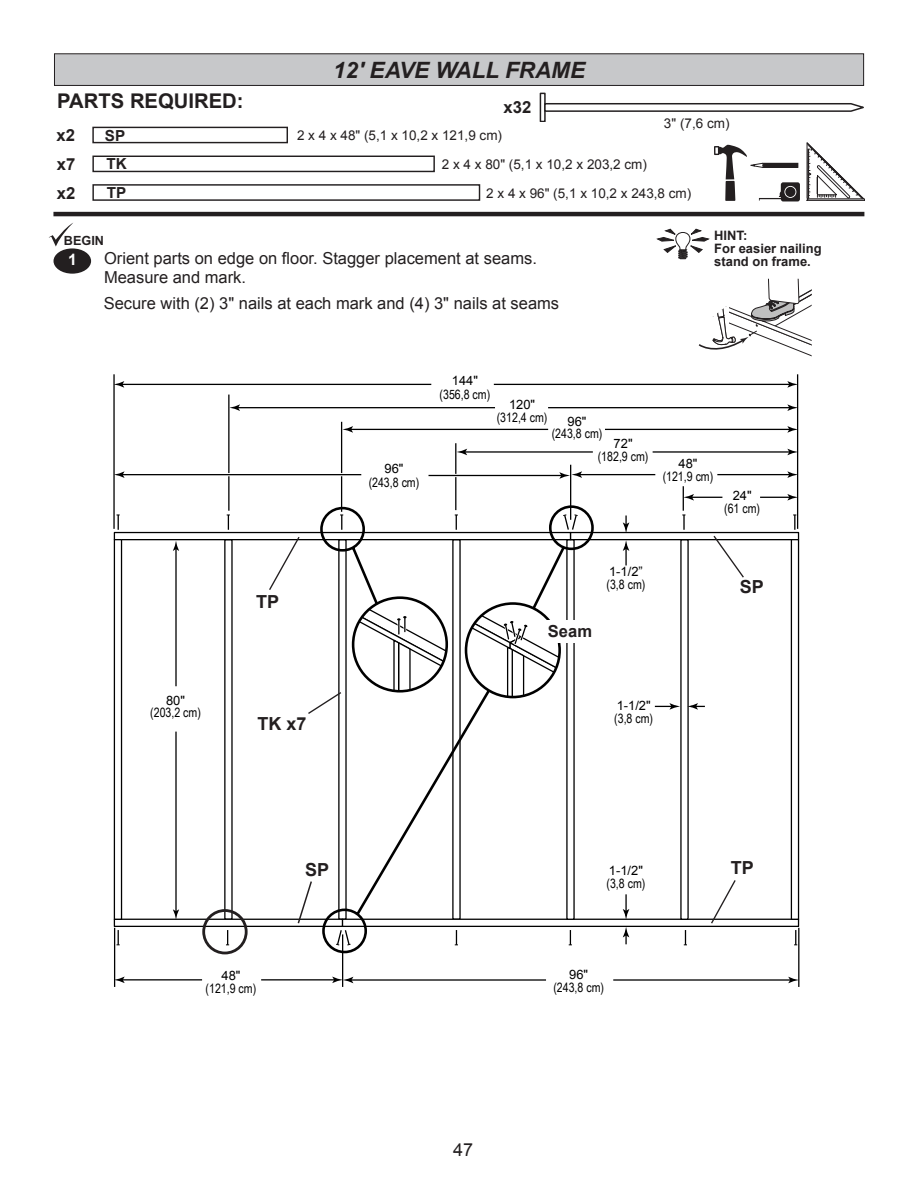
<style>
.page{position:relative;width:918px;height:1188px;background:#fff}
.page>*{position:absolute;margin:0;border:0;box-sizing:border-box;transform-origin:0 0}
.t1{font:italic 700 22.5px "Arial";color:#231f20}
.hhp_fig{font:700 20.25px "Arial";color:#231f20}
.hhp_fig-2{font:700 18px "Arial";color:#231f20}
.t2{font:18px "Arial";color:#231f20}
.hhp_fig-3{font:700 16.65px "Arial";color:#231f20}
.t3{font:16.5px/19.8px "Arial";color:#231f20}
.hhp_fig-4{font:700 16.5px "Arial";color:#231f20}
.t4{font:700 15.75px "Arial";color:#fff}
.hhp_fig-5{font:700 15.15px "Arial";color:#231f20}
.hhp_fig-6{font:13.5px "Arial";color:#231f20}
.t5{font:700 13.05px/13px "Arial";color:#231f20}
.t6{font:12.9px/13.4px "Arial Narrow";color:#000;text-align:center}
.t7{font:700 12.6px "Arial";color:#231f20}
.s1{font-family:"Arial"}
</style>
<div class="page">
<hr style="left:455px;top:443px;width:1px;height:67px;background:#000">
<hr style="left:341px;top:422px;width:1px;height:90px;background:#000">
<hr style="left:228px;top:395px;width:2px;height:116px;background:#000">
<hr style="left:797px;top:374px;width:1px;height:155px;background:#000">
<hr style="left:570px;top:465px;width:1px;height:55px;background:#000">
<hr style="left:113px;top:374px;width:2px;height:155px;background:#000">
<hr style="left:119px;top:384px;width:312px;height:1px;background:#000">
<hr style="left:494px;top:384px;width:296px;height:1px;background:#000">
<svg style="left:114px;top:381px;width:10px;height:7px"></svg>
<svg style="left:787px;top:381px;width:10px;height:7px"></svg>
<hr style="left:548px;top:407px;width:242px;height:1px;background:#000">
<hr style="left:237px;top:407px;width:258px;height:1px;background:#000">
<svg style="left:229px;top:404px;width:11px;height:7px"></svg>
<svg style="left:787px;top:404px;width:10px;height:7px"></svg>
<hr style="left:605px;top:429px;width:185px;height:1px;background:#000">
<hr style="left:350px;top:429px;width:198px;height:1px;background:#000">
<svg style="left:342px;top:426px;width:11px;height:7px"></svg>
<svg style="left:787px;top:426px;width:10px;height:7px"></svg>
<hr style="left:350px;top:979px;width:196px;height:2px;background:#000">
<hr style="left:613px;top:979px;width:178px;height:2px;background:#000">
<svg style="left:788px;top:977px;width:10px;height:6px"></svg>
<hr style="left:121px;top:473px;width:240px;height:3px;background:#fff">
<hr style="left:429px;top:474px;width:133px;height:3px;background:#fff">
<svg style="left:114px;top:471px;width:11px;height:7px"></svg>
<hr style="left:653px;top:451px;width:137px;height:2px;background:#000">
<hr style="left:464px;top:451px;width:129px;height:2px;background:#000">
<svg style="left:457px;top:449px;width:10px;height:6px"></svg>
<svg style="left:787px;top:449px;width:10px;height:6px"></svg>
<hr style="left:717px;top:474px;width:73px;height:1px;background:#000">
<hr style="left:579px;top:474px;width:76px;height:1px;background:#000">
<svg style="left:559px;top:471px;width:23px;height:8px"></svg>
<svg style="left:787px;top:471px;width:10px;height:7px"></svg>
<hr style="left:121px;top:979px;width:81px;height:2px;background:#000">
<hr style="left:261px;top:979px;width:76px;height:2px;background:#000">
<svg style="left:332px;top:977px;width:21px;height:6px"></svg>
<svg style="left:115px;top:977px;width:10px;height:6px"></svg>
<hr style="left:798px;top:928px;width:1px;height:59px;background:#000">
<hr style="left:114px;top:928px;width:1px;height:59px;background:#000">
<hr style="left:342px;top:934px;width:1px;height:53px;background:#000">
<hr style="left:121px;top:474px;width:240px;height:1px;background:#000">
<hr style="left:429px;top:475px;width:133px;height:1px;background:#000">
<div style="left:54px;top:54px;width:810px;height:31px;background:#c7c8ca"></div>
<div style="left:54px;top:53px;width:810px;height:33px;border:1px solid #231f20"></div>
<svg style="left:698px;top:279px;width:114px;height:78px"></svg>
<svg style="left:657px;top:229px;width:52px;height:30px"></svg>
<div style="left:202px;top:909px;width:46px;height:45px;border:3px solid #231f20;border-radius:50%"></div>
<div style="left:92px;top:184px;width:388px;height:17px;border:1px solid #231f20"></div>
<div style="left:92px;top:156px;width:343px;height:16px;border:1px solid #231f20"></div>
<div style="left:92px;top:127px;width:196px;height:16px;border:1px solid #231f20"></div>
<svg style="left:113px;top:486px;width:687px;height:460px"></svg>
<div style="left:540px;top:93px;width:6px;height:29px;border:1px solid #231f20"></div>
<svg style="left:544px;top:102px;width:320px;height:11px"></svg>
<hr style="left:53px;top:212px;width:811px;height:4px;background:#231f20">
<svg style="left:49px;top:223px;width:24px;height:24px"></svg>
<div style="left:54px;top:248px;width:37px;height:26px;background:#231f20;border-radius:50%"></div>
<div style="left:542px;top:620px;width:56px;height:22px;background:#fff"></div>
<svg style="left:714px;top:145px;width:86px;height:56px"></svg>
<svg style="left:807px;top:143px;width:58px;height:58px"></svg>
<p class="hhp_fig" style="left:57px;top:87px;width:188px">PARTS REQUIRED:</p>
<p class="t1" style="left:333px;top:55px;width:254px">12' EAVE WALL FRAME</p>
<p class="hhp_fig-3" style="left:503px;top:96px;width:29px">x32</p>
<p class="hhp_fig-3" style="left:57px;top:124px;width:20px">x2</p>
<p class="hhp_fig-5" style="left:105px;top:125px;width:22px">SP</p>
<p class="hhp_fig-6" style="left:297px;top:126px;width:207px">2 x 4 x 48" (5,1 x 10,2 x 121,9 cm)</p>
<p class="hhp_fig-3" style="left:57px;top:153px;width:20px">x7</p>
<p class="hhp_fig-5" style="left:106px;top:154px;width:22px">TK</p>
<p class="hhp_fig-6" style="left:442px;top:155px;width:207px">2 x 4 x 80" (5,1 x 10,2 x 203,2 cm)</p>
<p class="hhp_fig-6" style="left:664px;top:114px;width:67px">3" (7,6 cm)</p>
<p class="hhp_fig-3" style="left:57px;top:182px;width:20px">x2</p>
<p class="hhp_fig-5" style="left:107px;top:183px;width:21px">TP</p>
<p class="hhp_fig-6" style="left:486px;top:184px;width:207px">2 x 4 x 96" (5,1 x 10,2 x 243,8 cm)</p>
<p class="t7" style="left:64px;top:232px;width:42px">BEGIN</p>
<p class="t4" style="left:68px;top:249px;width:10px">1</p>
<p class="t3" style="left:104px;top:248px;width:434px">Orient parts on edge on floor. Stagger placement at seams.<br>Measure and mark.</p>
<p class="t3" style="left:104px;top:293px;width:457px">Secure with (2) 3" nails at each mark and (4) 3" nails at seams</p>
<p class="t5" style="left:714px;top:229px;width:109px">HINT:<br>For easier nailing stand on frame.</p>
<p class="t6" style="left:150px;top:693px;width:52px;line-height:12.8px"><span class="s1">80" </span>(203,2 cm)</p>
<p class="hhp_fig-2" style="left:256px;top:589px;width:25px">TP</p>
<p class="hhp_fig-2" style="left:258px;top:712px;width:51px">TK x7</p>
<p class="t6" style="left:369px;top:462px;width:52px"><span class="s1">96" </span>(243,8 cm)</p>
<p class="t6" style="left:440px;top:373px;width:52px;line-height:14.2px"><span class="s1">144" </span>(356,8 cm)</p>
<p class="t6" style="left:497px;top:397px;width:52px"><span class="s1">120" </span>(312,4 cm)</p>
<p class="t6" style="left:552px;top:415px;width:52px;line-height:12.3px"><span class="s1">96" </span>(243,8 cm)</p>
<p class="t6" style="left:598px;top:436px;width:52px"><span class="s1">72" </span>(182,9 cm)</p>
<p class="t6" style="left:663px;top:456px;width:52px"><span class="s1">48" </span>(121,9 cm)</p>
<p class="t6" style="left:724px;top:488px;width:37px;line-height:12.8px"><span class="s1">24" </span>(61 cm)</p>
<p class="hhp_fig-4" style="left:548px;top:621px;width:46px">Seam</p>
<p class="t6" style="left:607px;top:565px;width:40px;line-height:12.9px;text-align:left"><span class="s1">1-1/2” </span>(3,8 cm)</p>
<p class="hhp_fig-2" style="left:740px;top:575px;width:26px">SP</p>
<p class="t6" style="left:614px;top:698px;width:40px;line-height:12.9px;text-align:left"><span class="s1">1-1/2" </span>(3,8 cm)</p>
<p class="hhp_fig-2" style="left:305px;top:857px;width:26px">SP</p>
<p class="hhp_fig-2" style="left:731px;top:856px;width:25px">TP</p>
<p class="t6" style="left:607px;top:863px;width:40px;line-height:12.9px;text-align:left"><span class="s1">1-1/2" </span>(3,8 cm)</p>
<p class="t6" style="left:206px;top:969px;width:52px;line-height:12.5px"><span class="s1">48" </span>(121,9 cm)</p>
<p class="t6" style="left:553px;top:968px;width:52px;line-height:12.5px"><span class="s1">96" </span>(243,8 cm)</p>
<h3 class="t2" style="left:453px;top:1138px;width:22px">47</h3>
</div>
